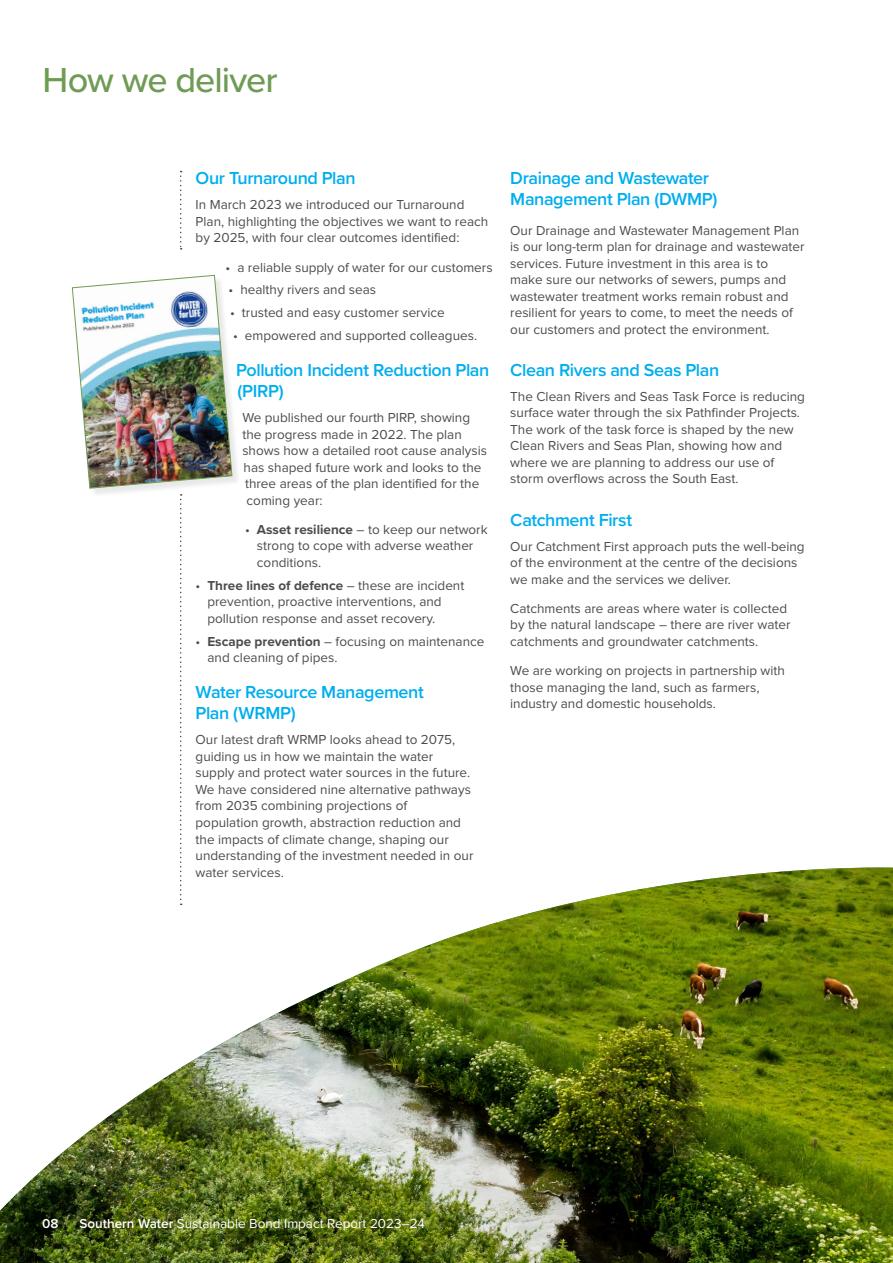
<style>
.page{position:relative;width:893px;height:1263px;background:#fff}
.page>*{position:absolute;margin:0;border:0;box-sizing:border-box;transform-origin:0 0}
.t1{font:500 36px "Proxima Nova";letter-spacing:-.025em;color:#709b55}
.body{font:600 18px/21px "Proxima Nova";letter-spacing:-.025em;color:#00aeef}
.body-2{font:13.5px/16.5px "Proxima Nova";color:#4b4c4d}
.t2{font:13.5px "Proxima Nova";color:#fff}
.t3{font:600 13.5px "Proxima Nova";color:#fff}
.s1{font-weight:700}
.s2{font-weight:600}
</style>
<div class="page">
<svg style="left:180px;top:171px;width:2px;height:78px"></svg>
<div style="left:74px;top:277px;width:168px;height:221px;background:#231f20;opacity:.1"></div>
<img style="left:72px;top:275px;width:160px;height:584px">
<img style="left:0;top:867px;width:893px;height:396px">
<h1 class="t1" style="left:43px;top:53px;width:236px">How we deliver</h1>
<h2 class="body" style="left:196px;top:167px;width:162px">Our Turnaround Plan</h2>
<p class="body-2" style="left:196px;top:197px;width:294px">In March 2023 we introduced our Turnaround<br>Plan, highlighting the objectives we want to reach by 2025, with four clear outcomes identified:</p>
<p class="body-2" style="left:226px;top:259px;width:269px">• a reliable supply of water for our customers</p>
<p class="body-2" style="left:229px;top:282px;width:149px">• healthy rivers and seas</p>
<p class="body-2" style="left:230px;top:305px;width:216px">• trusted and easy customer service</p>
<p class="body-2" style="left:233px;top:328px;width:246px">• empowered and supported colleagues.</p>
<h2 class="body" style="left:236px;top:359px;width:255px">Pollution Incident Reduction Plan (PIRP)</h2>
<p class="body-2" style="left:242px;top:410px;width:229px">We published our fourth PIRP, showing</p>
<p class="body-2" style="left:242px;top:426px;width:221px">the progress made in 2022. The plan</p>
<p class="body-2" style="left:242px;top:443px;width:246px">shows how a detailed root cause analysis</p>
<p class="body-2" style="left:244px;top:459px;width:239px">has shaped future work and looks to the</p>
<p class="body-2" style="left:245px;top:476px;width:236px">three areas of the plan identified for the</p>
<p class="body-2" style="left:247px;top:492px;width:77px">coming year:</p>
<p class="body-2" style="left:257px;top:522px;width:232px;text-indent:-12px">• <span class="s1">Asset resilience</span> – to keep our network strong to cope with adverse weather conditions.</p>
<p class="body-2" style="left:207px;top:578px;width:258px;text-indent:-12px">• <span class="s1">Three lines of defence</span> – these are incident prevention, proactive interventions, and pollution response and asset recovery.</p>
<p class="body-2" style="left:207px;top:633px;width:278px;text-indent:-12px">• <span class="s1">Escape prevention</span> – focusing on maintenance and cleaning of pipes.</p>
<h2 class="body" style="left:196px;top:681px;width:230px">Water Resource Management<br>Plan (WRMP)</h2>
<p class="body-2" style="left:196px;top:732px;width:277px">Our latest draft WRMP looks ahead to 2075, guiding us in how we maintain the water supply and protect water sources in the future.<br>We have considered nine alternative pathways from 2035 combining projections of</p>
<p class="body-2" style="left:196px;top:815px;width:279px">population growth, abstraction reduction and the impacts of climate change, shaping our understanding of the investment needed in our water services.</p>
<p class="body" style="left:510px;top:167px;width:209px">Drainage and Wastewater<br>Management Plan (DWMP)</p>
<p class="body-2" style="left:510px;top:222px;width:296px">Our Drainage and Wastewater Management Plan is our long-term plan for drainage and wastewater services. Future investment in this area is to<br>make sure our networks of sewers, pumps and wastewater treatment works remain robust and resilient for years to come, to meet the needs of our customers and protect the environment.</p>
<h2 class="body" style="left:510px;top:359px;width:210px">Clean Rivers and Seas Plan</h2>
<p class="body-2" style="left:510px;top:389px;width:296px">The Clean Rivers and Seas Task Force is reducing surface water through the six Pathfinder Projects.<br>The work of the task force is shaped by the new Clean Rivers and Seas Plan, showing how and where we are planning to address our use of storm overflows across the South East.</p>
<h2 class="body" style="left:510px;top:509px;width:123px">Catchment First</h2>
<p class="body-2" style="left:510px;top:538px;width:296px">Our Catchment First approach puts the well-being of the environment at the centre of the decisions we make and the services we deliver.</p>
<p class="body-2" style="left:510px;top:601px;width:282px">Catchments are areas where water is collected by the natural landscape – there are river water catchments and groundwater catchments.</p>
<p class="body-2" style="left:510px;top:663px;width:276px">We are working on projects in partnership with those managing the land, such as farmers, industry and domestic households.</p>
<p class="t3" style="left:42px;top:1213px;width:18px">08</p>
<p class="t2" style="left:79px;top:1217px;width:347px"><span class="s2">Southern Water</span> Sustainable Bond Impact Report 2023–24</p>
</div>
